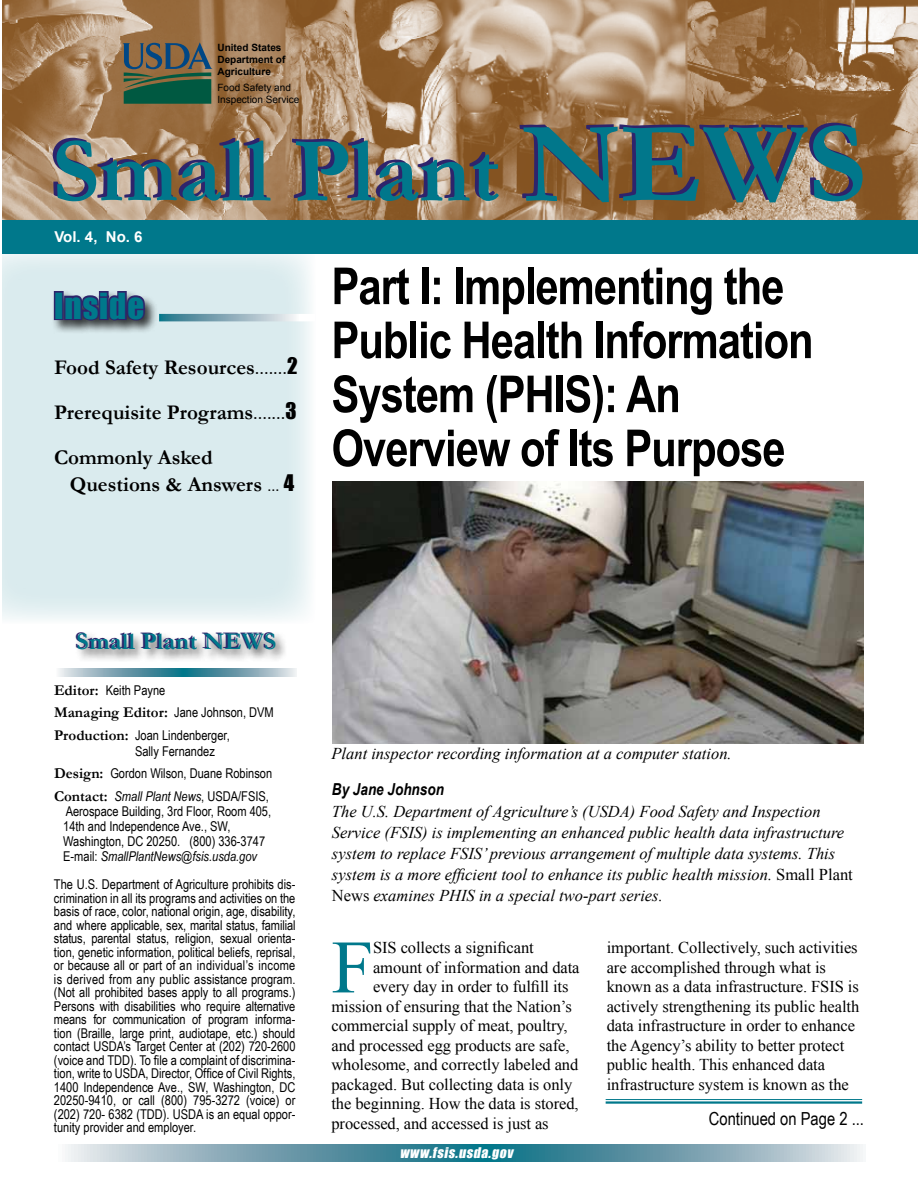
<style>
.page{position:relative;width:918px;height:1188px;background:#fff}
.page>*{position:absolute;margin:0;border:0;box-sizing:border-box;transform-origin:0 0}
.t1{font:700 92.85px "Garamond";color:#01778b}
.t2{font:75.45px "Times New Roman";color:#00788b}
.t3{font:700 51px/54px "Arial Narrow";letter-spacing:-.02em;color:#000}
.t4{font:33px "Impact";letter-spacing:.03em;color:#00788b}
.t5{font:700 24px "Garamond";letter-spacing:.02em;color:#00788b}
.t6{font:700 21px/45px "Garamond";color:#000;text-align:justify}
.t7{font:18px "Arial Narrow";color:#000}
.t8{font:16.5px/19.5px "Times New Roman";letter-spacing:-.005em;color:#000}
.t9{font:italic 16.5px/21px "Times New Roman";color:#000}
.t10{font:italic 700 16.5px "Arial Narrow";color:#000}
.t11{font:700 15px "Garamond";color:#000}
.t12{font:700 15px "Arial";color:#fff}
.t13{font:13.5px/13.5px "Arial Narrow";color:#000}
.t14{font:italic 13.5px "Impact";color:#fff}
.t15{font:700 10.05px/12px "Arial";color:#000}
.t16{font:10.05px/12px "Arial";color:#000}
.s1{font-size:116.1px;color:#2e246c}
.s2{font-weight:400}
.s3{font-family:"Impact";font-weight:400}
.s4{font-weight:400;font-size:18px}
.s5{font-family:"Garamond";font-weight:700;font-size:15px}
.s6{font-family:"Arial Narrow";font-weight:400;font-size:13.5px}
.s7{font-style:italic}
.s8{font-style:normal}
</style>
<div class="page">
<svg style="left:2px;top:254px;width:308px;height:366px;background:#dcecee"></svg>
<img style="left:2px;top:0;width:916px;height:220px">
<div style="left:0;top:220px;width:918px;height:34px;background:#00788b"></div>
<div style="left:51px;top:289px;width:107px;height:46px;background:#000;opacity:.75"></div>
<div style="left:54px;top:291px;width:10px;height:29px;border:3px solid #2e246b"></div>
<svg style="left:63px;top:290px;width:84px;height:33px;background:#55547a"></svg>
<svg style="left:159px;top:314px;width:151px;height:7px"></svg>
<div style="left:74px;top:631px;width:213px;height:31px;background:#000;opacity:.75"></div>
<svg style="left:58px;top:669px;width:239px;height:8px;background:#74a3b1"></svg>
<svg style="left:123px;top:42px;width:89px;height:62px;background:#46604c"></svg>
<hr style="left:606px;top:1099px;width:256px;height:1px;background:#00788b">
<hr style="left:606px;top:1101px;width:256px;height:3px;background:#00788b">
<hr style="left:0;top:0;width:2px;height:1188px;background:#fff">
<svg style="left:65px;top:1144px;width:798px;height:18px;background:#74a3b1"></svg>
<img style="left:333px;top:482px;width:531px;height:262px">
<p class="t15" style="left:217px;top:42px;width:69px">United States<br>Department of<br>Agriculture</p>
<p class="t16" style="left:217px;top:82px;width:83px">Food Safety and<br>Inspection Service</p>
<h1 class="t1" style="left:52px;top:116px;width:812px">Small Plant <span class="s1">NEWS</span></h1>
<p class="t12" style="left:54px;top:227px;width:90px">Vol. 4, No. 6</p>
<h3 class="t4" style="left:54px;top:280px;width:92px">Inside</h3>
<h3 class="t6" style="left:54px;top:345px;width:245px">Food Safety Resources<span class="s2">.......</span><span class="s3">2<br></span>Prerequisite Programs<span class="s2">.......</span><span class="s3">3<br></span>Commonly Asked</h3>
<h3 class="t6" style="left:70px;top:462px;width:226px">Questions &amp; Answers <span class="s4">...</span> <span class="s3">4</span></h3>
<h3 class="t3" style="left:332px;top:257px;width:484px">Part I: Implementing the<br>Public Health Information<br>System (PHIS): An<br>Overview of Its Purpose</h3>
<h3 class="t5" style="left:77px;top:627px;width:201px">Small Plant NEWS</h3>
<p class="t13" style="left:54px;top:683px;width:113px"><span class="s5">Editor:</span> Keith Payne</p>
<p class="t11" style="left:54px;top:703px;width:221px">Managing Editor: <span class="s6">Jane Johnson, DVM</span></p>
<p class="t13" style="left:135px;top:726px;width:96px;line-height:16.2px;text-indent:-81px"><span class="s5">Production:</span> Joan Lindenberger,<br>Sally Fernandez</p>
<p class="t13" style="left:54px;top:762px;width:220px;line-height:22.5px"><span class="s5">Design:</span> Gordon Wilson, Duane Robinson<br><span class="s5">Contact:</span> <span class="s7">Small Plant News</span>, USDA/FSIS,</p>
<p class="t13" style="left:63px;top:803px;width:210px;line-height:15px">Aerospace Building, 3rd Floor, Room 405, 14th and Independence Ave., SW, Washington, DC 20250. (800) 336-3747<br>E-mail: <span class="s7">SmallPlantNews@fsis.usda.gov</span></p>
<p class="t13" style="left:54px;top:877px;width:243px;text-align:justify">The U.S. Department of Agriculture prohibits dis&shy;crimination in all its programs and activities on the basis of race, color, national origin, age, disability, and where applicable, sex, marital status, familial status, parental status, religion, sexual orienta&shy;tion, genetic information, political beliefs, reprisal, or because all or part of an individual’s income is derived from any public assistance program. (Not all prohibited bases apply to all programs.)<br>Persons with disabilities who require alternative means for communication of program informa&shy;tion (Braille, large print, audiotape, etc.) should contact USDA’s Target Center at (202) 720-2600 (voice and TDD). To file a complaint of discrimina&shy;tion, write to USDA, Director, Office of Civil Rights, 1400 Independence Ave., SW, Washington, DC 20250-9410, or call (800) 795-3272 (voice) or (202) 720- 6382 (TDD). USDA is an equal oppor&shy;tunity provider and employer.</p>
<p class="t9" style="left:332px;top:743px;width:402px">Plant inspector recording information at a computer station.</p>
<p class="t10" style="left:332px;top:777px;width:114px">By Jane Johnson</p>
<p class="t9" style="left:332px;top:801px;width:522px">The U.S. Department of Agriculture’s (USDA) Food Safety and Inspection Service (FSIS) is implementing an enhanced public health data infrastructure system to replace FSIS’ previous arrangement of multiple data systems. This system is a more efficient tool to enhance its public health mission. <span class="s8">Small Plant News</span> examines PHIS in a special two-part series.</p>
<h2 class="t2" style="left:332px;top:916px;width:43px">F</h2>
<p class="t8" style="left:373px;top:938px;width:162px">SIS collects a significant</p>
<p class="t8" style="left:373px;top:957px;width:208px">amount of information and data</p>
<p class="t8" style="left:373px;top:977px;width:197px">every day in order to fulfill its</p>
<p class="t8" style="left:331px;top:996px;width:242px">mission of ensuring that the Nation’s</p>
<p class="t8" style="left:331px;top:1016px;width:238px">commercial supply of meat, poultry,</p>
<p class="t8" style="left:331px;top:1035px;width:240px">and processed egg products are safe,</p>
<p class="t8" style="left:331px;top:1055px;width:248px">wholesome, and correctly labeled and</p>
<p class="t8" style="left:331px;top:1074px;width:242px">packaged. But collecting data is only</p>
<p class="t8" style="left:331px;top:1094px;width:249px">the beginning. How the data is stored,</p>
<p class="t8" style="left:331px;top:1113px;width:219px">processed, and accessed is just as</p>
<p class="t14" style="left:400px;top:1142px;width:118px">www.fsis.usda.gov</p>
<p class="t8" style="left:607px;top:938px;width:254px">important. Collectively, such activities are accomplished through what is known as a data infrastructure. FSIS is actively strengthening its public health data infrastructure in order to enhance the Agency’s ability to better protect public health. This enhanced data infrastructure system is known as the</p>
<h3 class="t7" style="left:709px;top:1105px;width:157px">Continued on Page 2 ...</h3>
</div>
